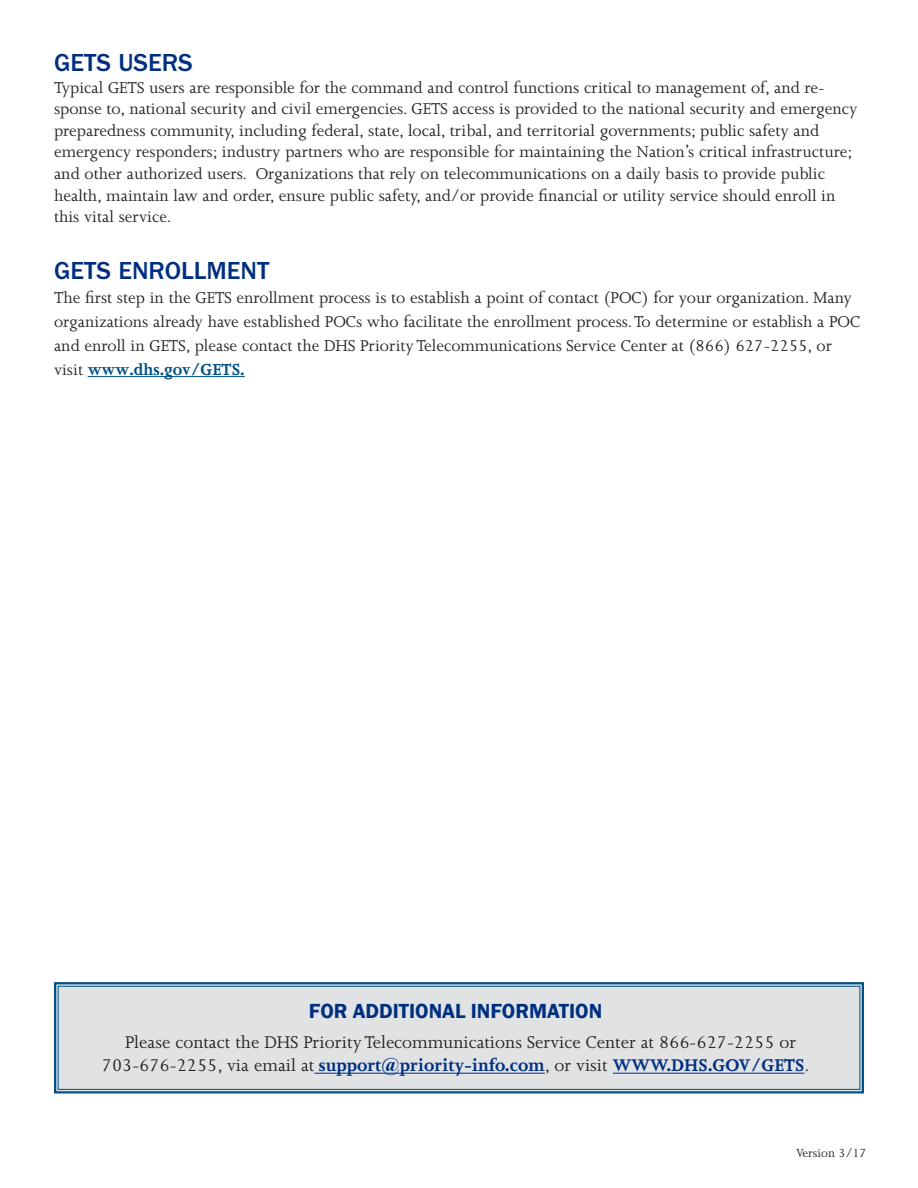
<style>
.page{position:relative;width:918px;height:1188px;background:#fff}
.page>*{position:absolute;margin:0;border:0;box-sizing:border-box;transform-origin:0 0}
.Heading_1__Blue_Cap{font:500 25.5px "Franklin Gothic LT";color:#002f80}
.Text_Box__blue_headi{font:600 21px "Franklin Gothic";color:#002f80}
.Text_box__normal{font:19.5px "Joanna MT Std";color:#231f20}
.Text_box__normal-2{font:700 19.5px "Joanna MT Std";color:#002f80}
.t1{font:18px/21.6px "Joanna MT Std";color:#231f20}
.t2{font:13.5px "Joanna MT Std";color:#231f20}
.s1{font-family:"Joanna";font-weight:700;color:#005187}
.s2{font-weight:400;color:#231f20}
</style>
<div class="page">
<hr style="left:88px;top:376px;width:157px;height:1px;background:#005187">
<svg style="left:54px;top:982px;width:810px;height:112px;background:#d5dadf"></svg>
<div style="left:58px;top:986px;width:802px;height:104px;border:1px solid #005187"></div>
<hr style="left:314px;top:1073px;width:231px;height:1px;background:#002f80">
<hr style="left:613px;top:1073px;width:191px;height:1px;background:#002f80">
<p class="Heading_1__Blue_Cap" style="left:54px;top:48px;width:140px">GETS USERS</p>
<p class="t1" style="left:54px;top:77px;width:805px">Typical GETS users are responsible for the command and control functions critical to management of, and re&shy;sponse to, national security and civil emergencies. GETS access is provided to the national security and emergency preparedness community, including federal, state, local, tribal, and territorial governments; public safety and emergency responders; industry partners who are responsible for maintaining the Nation’s critical infrastructure; and other authorized users. Organizations that rely on telecommunications on a daily basis to provide public health, maintain law and order, ensure public safety, and/or provide financial or utility service should enroll in this vital service.</p>
<p class="Heading_1__Blue_Cap" style="left:54px;top:256px;width:217px">GETS ENROLLMENT</p>
<p class="t1" style="left:54px;top:286px;width:808px;line-height:24px">The first step in the GETS enrollment process is to establish a point of contact (POC) for your organization. Many organizations already have established POCs who facilitate the enrollment process. To determine or establish a POC and enroll in GETS, please contact the DHS Priority Telecommunications Service Center at (866) 627-2255, or visit <span class="s1">www.dhs.gov/GETS.</span></p>
<p class="Text_Box__blue_headi" style="left:309px;top:998px;width:295px">FOR ADDITIONAL INFORMATION</p>
<p class="Text_box__normal" style="left:125px;top:1032px;width:673px">Please contact the DHS Priority Telecommunications Service Center at 866-627-2255 or</p>
<p class="Text_box__normal-2" style="left:102px;top:1055px;width:709px"><span class="s2">703-676-2255, via email at</span> support@priority-info.com<span class="s2">, or visit</span> WWW.DHS.GOV/GETS<span class="s2">.</span></p>
<p class="t2" style="left:796px;top:1145px;width:72px">Version 3/17</p>
</div>
